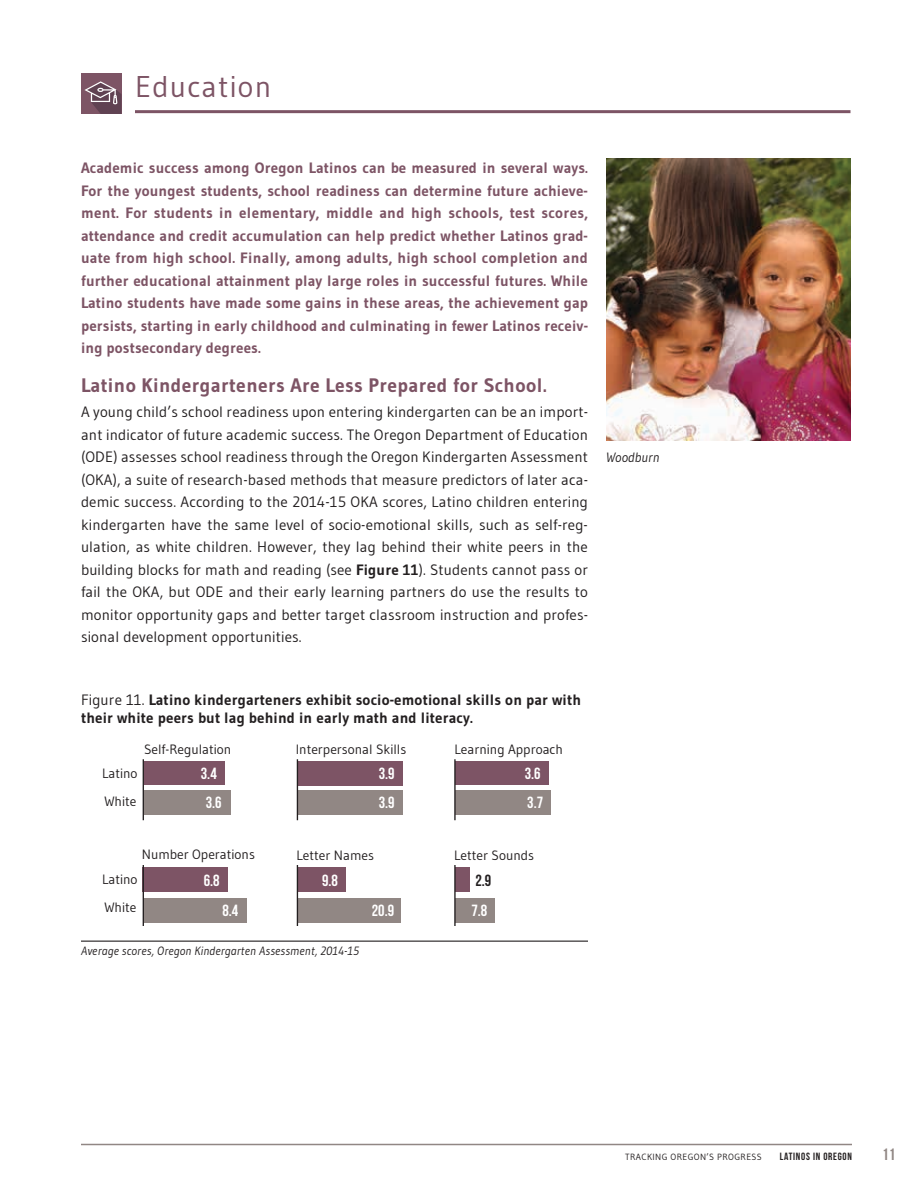
<style>
.page{position:relative;width:918px;height:1188px;background:#fff}
.page>*{position:absolute;margin:0;border:0;box-sizing:border-box;transform-origin:0 0}
.t1{font:30px "Gudea";letter-spacing:.04em;color:#7d5465}
.t2{font:700 19.5px "Gudea";letter-spacing:.02em;color:#7d5465}
.t3{font:16.5px "Bebas Neue";color:#918784}
.t4{font:16.2px "Bebas Neue";color:#fff}
.t5{font:16.2px "Bebas Neue";color:#231f20}
.t6{font:15px/22.5px "Gudea";letter-spacing:.01em;color:#231f20;text-align:justify}
.t7{font:700 15px/22.5px "Gudea";letter-spacing:.01em;color:#7d5465;text-align:justify}
.t8{font:700 15px/18px "Gudea";letter-spacing:.01em;color:#231f20}
.t9{font:13.5px "Gudea";color:#231f20}
.t10{font:italic 13.5px "Gudea";letter-spacing:.01em;color:#231f20}
.t11{font:italic 12px "Gudea";letter-spacing:.01em;color:#231f20}
.t12{font:10.5px "Bebas Neue";letter-spacing:.07em;color:#231f20}
.t13{font:9px "Gudea";letter-spacing:.04em;color:#231f20}
.s1{font-weight:700}
.s2{font-weight:400}
</style>
<div class="page">
<hr style="left:81px;top:1144px;width:771px;height:1px;background:#918784">
<hr style="left:135px;top:110px;width:715px;height:3px;background:#7d5465">
<hr style="left:81px;top:941px;width:507px;height:1px;background:#231f20">
<div style="left:297px;top:791px;width:106px;height:24px;background:#918784"></div>
<div style="left:297px;top:761px;width:106px;height:25px;background:#7d5465"></div>
<div style="left:455px;top:791px;width:96px;height:24px;background:#918784"></div>
<div style="left:455px;top:762px;width:94px;height:23px;background:#7d5465"></div>
<div style="left:297px;top:899px;width:104px;height:24px;background:#918784"></div>
<div style="left:297px;top:868px;width:49px;height:24px;background:#7d5465"></div>
<div style="left:455px;top:899px;width:40px;height:24px;background:#918784"></div>
<div style="left:455px;top:868px;width:15px;height:24px;background:#7d5465"></div>
<div style="left:143px;top:899px;width:104px;height:24px;background:#918784"></div>
<div style="left:143px;top:868px;width:85px;height:24px;background:#7d5465"></div>
<div style="left:144px;top:791px;width:86px;height:24px;background:#918784"></div>
<div style="left:144px;top:762px;width:81px;height:23px;background:#7d5465"></div>
<hr style="left:143px;top:759px;width:1px;height:61px;background:#231f20">
<hr style="left:143px;top:865px;width:1px;height:61px;background:#231f20">
<hr style="left:297px;top:759px;width:1px;height:61px;background:#231f20">
<hr style="left:297px;top:865px;width:1px;height:61px;background:#231f20">
<hr style="left:454px;top:759px;width:2px;height:61px;background:#231f20">
<hr style="left:454px;top:865px;width:2px;height:61px;background:#231f20">
<div style="left:81px;top:73px;width:41px;height:41px;background:#7d5465"></div>
<svg style="left:84px;top:81px;width:37px;height:33px"></svg>
<img style="left:607px;top:159px;width:243px;height:281px">
<h1 class="t1" style="left:135px;top:67px;width:138px">Education</h1>
<p class="t7" style="left:81px;top:157px;width:509px">Academic success among Oregon Latinos can be measured in several ways.<br>For the youngest students, school readiness can determine future achieve&shy;ment. For students in elementary, middle and high schools, test scores, attendance and credit accumulation can help predict whether Latinos grad&shy;uate from high school. Finally, among adults, high school completion and further educational attainment play large roles in successful futures. While Latino students have made some gains in these areas, the achievement gap persists, starting in early childhood and culminating in fewer Latinos receiv&shy;ing postsecondary degrees.</p>
<h2 class="t2" style="left:81px;top:373px;width:467px">Latino Kindergarteners Are Less Prepared for School.</h2>
<p class="t6" style="left:81px;top:400px;width:509px">A young child’s school readiness upon entering kindergarten can be an import&shy;ant indicator of future academic success. The Oregon Department of Education (ODE) assesses school readiness through the Oregon Kindergarten Assessment (OKA), a suite of research-based methods that measure predictors of later aca&shy;demic success. According to the 2014-15 OKA scores, Latino children entering kindergarten have the same level of socio-emotional skills, such as self-reg&shy;ulation, as white children. However, they lag behind their white peers in the building blocks for math and reading (see <span class="s1">Figure 11</span>). Students cannot pass or fail the OKA, but ODE and their early learning partners do use the results to monitor opportunity gaps and better target classroom instruction and profes&shy;sional development opportunities.</p>
<p class="t8" style="left:81px;top:690px;width:502px"><span class="s2">Figure 11.</span> Latino kindergarteners exhibit socio-emotional skills on par with their white peers but lag behind in early math and literacy.</p>
<p class="t9" style="left:144px;top:741px;width:89px">Self-Regulation</p>
<p class="t9" style="left:296px;top:741px;width:112px">Interpersonal Skills</p>
<p class="t9" style="left:454px;top:741px;width:110px">Learning Approach</p>
<p class="t9" style="left:102px;top:765px;width:37px">Latino</p>
<p class="t4" style="left:201px;top:764px;width:17px">3.4</p>
<p class="t4" style="left:379px;top:764px;width:17px">3.9</p>
<p class="t4" style="left:525px;top:764px;width:17px">3.6</p>
<p class="t9" style="left:104px;top:793px;width:33px">White</p>
<p class="t4" style="left:206px;top:794px;width:17px">3.6</p>
<p class="t4" style="left:379px;top:794px;width:17px">3.9</p>
<p class="t4" style="left:527px;top:794px;width:17px">3.7</p>
<p class="t9" style="left:142px;top:846px;width:115px">Number Operations</p>
<p class="t9" style="left:297px;top:847px;width:79px">Letter Names</p>
<p class="t9" style="left:454px;top:847px;width:81px">Letter Sounds</p>
<p class="t9" style="left:102px;top:871px;width:37px">Latino</p>
<p class="t4" style="left:204px;top:872px;width:17px">6.8</p>
<p class="t4" style="left:322px;top:872px;width:17px">9.8</p>
<p class="t5" style="left:475px;top:872px;width:17px">2.9</p>
<p class="t9" style="left:104px;top:899px;width:33px">White</p>
<p class="t4" style="left:222px;top:902px;width:17px">8.4</p>
<p class="t4" style="left:372px;top:902px;width:24px">20.9</p>
<p class="t4" style="left:471px;top:902px;width:17px">7.8</p>
<p class="t11" style="left:81px;top:944px;width:280px">Average scores, Oregon Kindergarten Assessment, 2014-15</p>
<p class="t10" style="left:606px;top:449px;width:55px">Woodburn</p>
<p class="t13" style="left:625px;top:1151px;width:138px">TRACKING OREGON’S PROGRESS</p>
<p class="t12" style="left:780px;top:1150px;width:74px">LATINOS IN OREGON</p>
<p class="t3" style="left:882px;top:1145px;width:15px">11</p>
</div>
